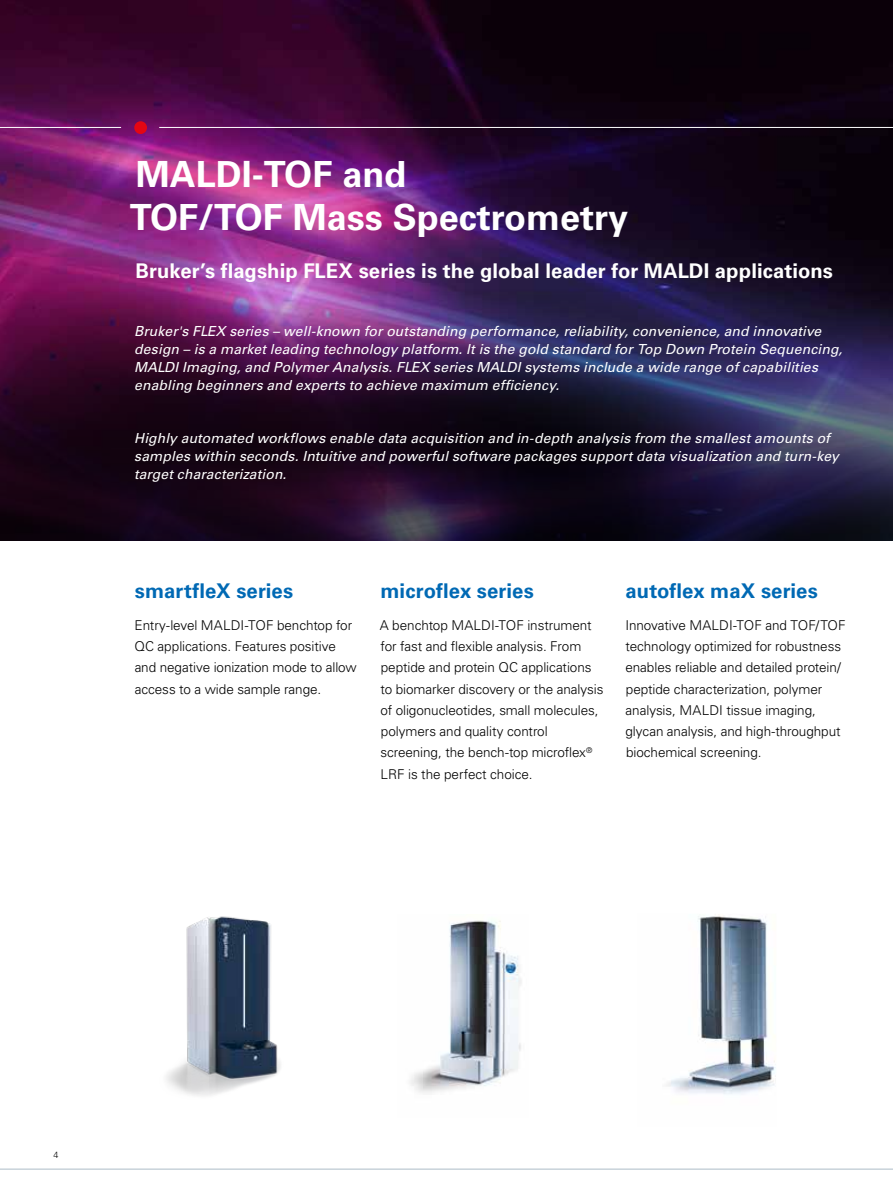
<style>
.page{position:relative;width:893px;height:1187px;background:#fff}
.page>*{position:absolute;margin:0;border:0;box-sizing:border-box;transform-origin:0 0}
.t1{font:700 36px/42.5px "Univers LT Std";color:#fff}
.t2{font:700 20.25px "Univers LT Std";letter-spacing:.005em;color:#fff}
.t3{font:700 20.25px "Univers LT Std";letter-spacing:.005em;color:#0069b4}
.t4{font:italic 13.8px/18px "Univers LT Std";letter-spacing:.01em;color:#fff}
.t5{font:300 13.5px/21.3px "Univers LT Std";letter-spacing:-.005em;color:#000}
.t6{font:300 9px "Univers LT Std";color:#000}
</style>
<div class="page">
<img style="left:166px;top:916px;width:115px;height:180px">
<img style="left:410px;top:920px;width:112px;height:173px">
<img style="left:666px;top:916px;width:110px;height:178px">
<img style="left:0;top:0;width:893px;height:289px">
<svg style="left:0;top:289px;width:893px;height:251px;background:#2b1639"></svg>
<hr style="left:0;top:1168px;width:893px;height:1px;background:#c8d3da">
<hr style="left:0;top:127px;width:121px;height:1px;background:#fff">
<div style="left:134px;top:121px;width:13px;height:13px;background:#e30613;border-radius:50%"></div>
<hr style="left:159px;top:127px;width:734px;height:1px;background:#fff">
<h1 class="t1" style="left:130px;top:154px;width:500px">MALDI-TOF and<br>TOF/TOF Mass Spectrometry</h1>
<h2 class="t2" style="left:136px;top:259px;width:699px">Bruker’s flagship FLEX series is the global leader for MALDI applications</h2>
<p class="t4" style="left:134px;top:322px;width:710px">Bruker's FLEX series – well-known for outstanding performance, reliability, convenience, and innovative design – is a market leading technology platform. It is the gold standard for Top Down Protein Sequencing, MALDI Imaging, and Polymer Analysis. FLEX series MALDI systems include a wide range of capabilities enabling beginners and experts to achieve maximum efficiency.</p>
<p class="t4" style="left:134px;top:429px;width:706px">Highly automated workflows enable data acquisition and in-depth analysis from the smallest amounts of samples within seconds. Intuitive and powerful software packages support data visualization and turn-key target characterization.</p>
<h2 class="t3" style="left:135px;top:578px;width:160px">smartfleX series</h2>
<p class="t5" style="left:134px;top:614px;width:224px">Entry-level MALDI-TOF benchtop for QC applications. Features positive and negative ionization mode to allow access to a wide sample range.</p>
<h2 class="t3" style="left:381px;top:578px;width:155px">microflex series</h2>
<p class="t5" style="left:380px;top:614px;width:225px">A benchtop MALDI-TOF instrument for fast and flexible analysis. From peptide and protein QC applications to biomarker discovery or the analysis of oligonucleotides, small molecules, polymers and quality control screening, the bench-top microflex<sup>® </sup>LRF is the perfect choice.</p>
<h2 class="t3" style="left:626px;top:578px;width:194px">autoflex maX series</h2>
<p class="t5" style="left:625px;top:614px;width:222px">Innovative MALDI-TOF and TOF/TOF technology optimized for robustness enables reliable and detailed protein/ peptide characterization, polymer analysis, MALDI tissue imaging, glycan analysis, and high-throughput biochemical screening.</p>
<p class="t6" style="left:54px;top:1149px;width:7px">4</p>
</div>
